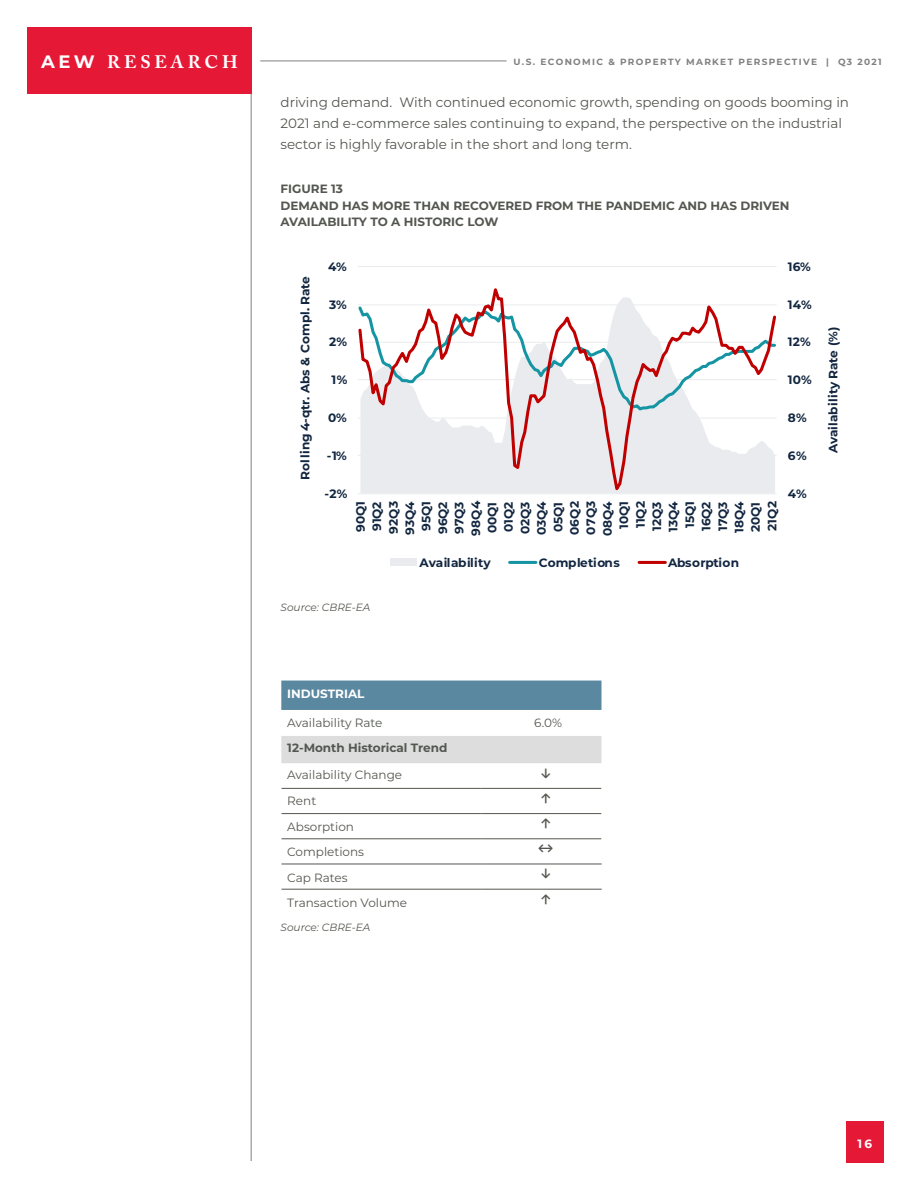
<style>
.page{position:relative;width:918px;height:1188px;background:#fff}
.page>*{position:absolute;margin:0;border:0;box-sizing:border-box;transform-origin:0 0}
.t1{font:700 18px "Adobe Caslon Pro";letter-spacing:.215em;color:#fff}
.Paragraph_Copy{font:13.5px/21px "Montserrat";color:#54574f}
.t2{font:700 12.15px/16.5px "Montserrat";letter-spacing:-.01em;color:#122640;text-align:right}
.t3{font:700 12.15px "Montserrat";letter-spacing:.01em;color:#122640}
.t4{font:700 12.15px "Montserrat";letter-spacing:.015em;color:#122640}
.Paragraph_Copy-2{font:700 12px/16.5px "Montserrat";color:#54574f}
.t5{font:12px "Montserrat";color:#54574f}
.t6{font:700 12px "Montserrat";color:#fff}
.t7{font:700 12px "Calibri";color:#54574f}
.Paragraph_Copy-3{font:italic 10.5px "Montserrat";color:#54574f}
.t8{font:700 9px "Montserrat";letter-spacing:.15em;color:#7f807f}
.s1{font-family:"Montserrat"}
</style>
<div class="page">
<div style="left:27px;top:27px;width:225px;height:67px;background:#e51836"></div>
<div style="left:846px;top:1121px;width:38px;height:41px;background:#e51836"></div>
<hr style="left:260px;top:60px;width:247px;height:1px;background:#7f807f">
<hr style="left:251px;top:94px;width:1px;height:1067px;background:#7f807f">
<div style="left:281px;top:681px;width:320px;height:29px;background:#5b88a1"></div>
<div style="left:281px;top:736px;width:320px;height:27px;background:#ddddde"></div>
<hr style="left:281px;top:788px;width:200px;height:1px;background:#54574f">
<hr style="left:481px;top:788px;width:120px;height:1px;background:#54574f">
<hr style="left:281px;top:813px;width:200px;height:1px;background:#54574f">
<hr style="left:481px;top:813px;width:120px;height:1px;background:#54574f">
<hr style="left:281px;top:839px;width:200px;height:1px;background:#54574f">
<hr style="left:481px;top:839px;width:120px;height:1px;background:#54574f">
<hr style="left:281px;top:864px;width:200px;height:1px;background:#54574f">
<hr style="left:481px;top:864px;width:121px;height:1px;background:#54574f">
<hr style="left:281px;top:889px;width:200px;height:1px;background:#54574f">
<hr style="left:481px;top:889px;width:121px;height:1px;background:#54574f">
<hr style="left:358px;top:266px;width:419px;height:1px;background:#e9ebee">
<svg style="left:358px;top:288px;width:419px;height:206px"></svg>
<div style="left:391px;top:559px;width:26px;height:7px;background:#e9ebee"></div>
<hr style="left:510px;top:561px;width:26px;height:3px;background:#1595a3">
<hr style="left:639px;top:561px;width:26px;height:3px;background:#c00000">
<h1 class="t1" style="left:41px;top:51px;width:198px"><span class="s1">AEW</span> RESEARCH</h1>
<p class="t8" style="left:514px;top:55px;width:370px">U.S. ECONOMIC &amp; PROPERTY MARKET PERSPECTIVE | Q3 2021</p>
<p class="Paragraph_Copy" style="left:281px;top:91px;width:570px">driving demand. With continued economic growth, spending on goods booming in<br>2021 and e-commerce sales continuing to expand, the perspective on the industrial sector is highly favorable in the short and long term.</p>
<p class="Paragraph_Copy-2" style="left:281px;top:180px;width:511px">FIGURE 13<br>DEMAND HAS MORE THAN RECOVERED FROM THE PANDEMIC AND HAS DRIVEN<br>AVAILABILITY TO A HISTORIC LOW</p>
<p class="t3" style="left:296px;top:480px;width:205px;rotate:-90deg">Rolling 4-qtr. Abs &amp; Compl. Rate</p>
<p class="t2" style="left:328px;top:258px;width:20px">4%</p>
<p class="t2" style="left:788px;top:258px;width:24px">16%</p>
<p class="t2" style="left:329px;top:295px;width:19px">3%</p>
<p class="t2" style="left:788px;top:295px;width:25px">14%</p>
<p class="t2" style="left:329px;top:333px;width:19px">2%</p>
<p class="t2" style="left:788px;top:333px;width:24px">12%</p>
<p class="t2" style="left:332px;top:371px;width:17px">1%</p>
<p class="t2" style="left:788px;top:371px;width:25px">10%</p>
<p class="t2" style="left:328px;top:409px;width:20px">0%</p>
<p class="t2" style="left:327px;top:447px;width:21px">-1%</p>
<p class="t2" style="left:788px;top:409px;width:20px">8%</p>
<p class="t2" style="left:788px;top:447px;width:20px">6%</p>
<p class="t2" style="left:325px;top:485px;width:24px">-2%</p>
<p class="t2" style="left:352px;top:536px;width:37px;rotate:-90deg">90Q1<br>91Q2<br>92Q3<br>93Q4<br>95Q1<br>96Q2<br>97Q3<br>98Q4<br>00Q1<br>01Q2<br>02Q3<br>03Q4<br>05Q1<br>06Q2<br>07Q3<br>08Q4<br>10Q1<br>11Q2<br>12Q3<br>13Q4<br>15Q1<br>16Q2<br>17Q3<br>18Q4<br>20Q1<br>21Q2</p>
<p class="t2" style="left:420px;top:553px;width:72px">Availability</p>
<p class="t4" style="left:539px;top:554px;width:83px">Completions</p>
<p class="t2" style="left:668px;top:553px;width:73px">Absorption</p>
<p class="t2" style="left:788px;top:485px;width:20px">4%</p>
<p class="Paragraph_Copy-3" style="left:281px;top:600px;width:91px">Source: CBRE-EA</p>
<p class="t2" style="left:824px;top:453px;width:128px;rotate:-90deg">Availability Rate (%)</p>
<p class="t6" style="left:287px;top:685px;width:79px">INDUSTRIAL</p>
<p class="t5" style="left:287px;top:714px;width:97px">Availability Rate</p>
<p class="t5" style="left:534px;top:714px;width:29px">6.0%</p>
<p class="Paragraph_Copy-2" style="left:287px;top:739px;width:162px">12-Month Historical Trend</p>
<p class="t5" style="left:287px;top:767px;width:116px">Availability Change</p>
<p class="t7" style="left:540px;top:764px;width:12px">↓</p>
<p class="t5" style="left:287px;top:792px;width:30px">Rent</p>
<p class="t7" style="left:540px;top:789px;width:12px">↑</p>
<p class="t5" style="left:287px;top:819px;width:68px">Absorption</p>
<p class="t7" style="left:540px;top:815px;width:12px">↑</p>
<p class="t5" style="left:287px;top:844px;width:78px">Completions</p>
<p class="t7" style="left:538px;top:840px;width:17px">↔</p>
<p class="t5" style="left:287px;top:869px;width:62px">Cap Rates</p>
<p class="t7" style="left:540px;top:865px;width:12px">↓</p>
<p class="t5" style="left:287px;top:894px;width:121px">Transaction Volume</p>
<p class="t7" style="left:540px;top:890px;width:12px">↑</p>
<p class="Paragraph_Copy-3" style="left:281px;top:920px;width:91px">Source: CBRE-EA</p>
<p class="t6" style="left:857px;top:1135px;width:16px">16</p>
</div>
